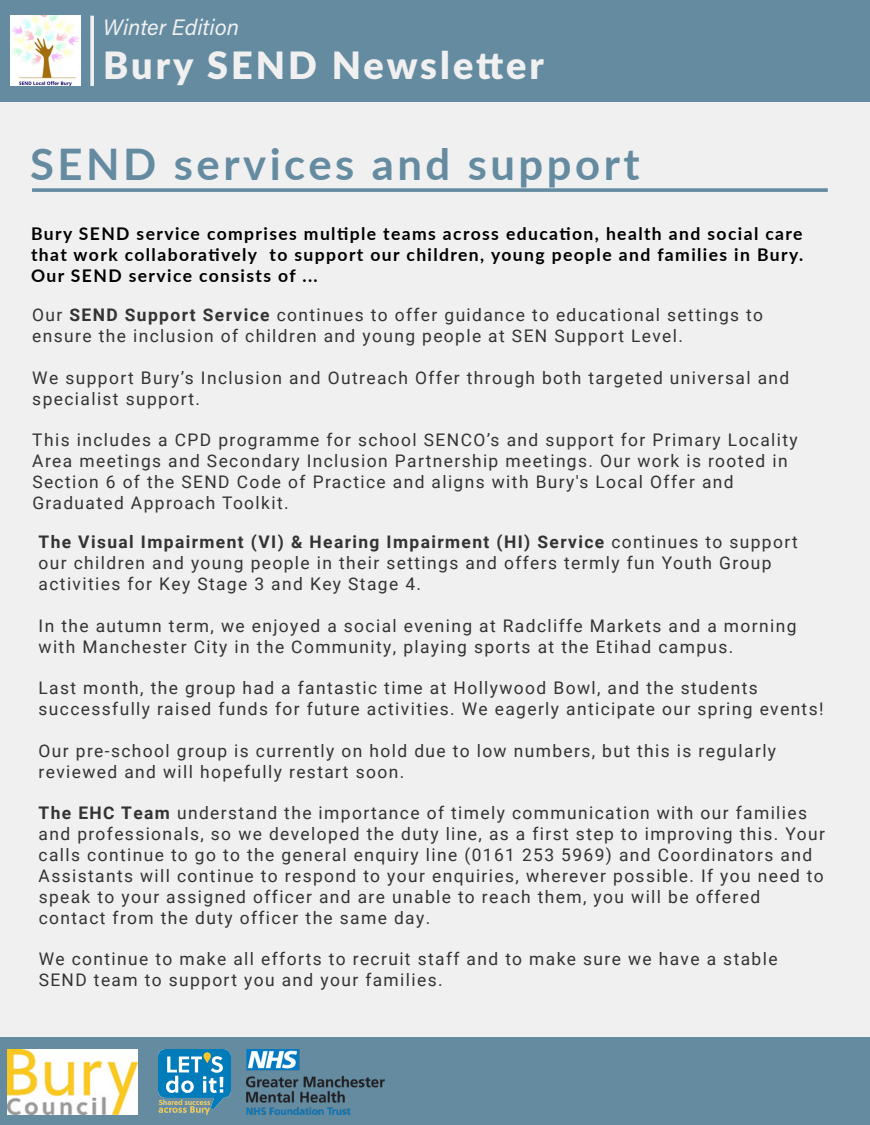
<style>
.page{position:relative;width:870px;height:1125px;background:#fff}
.page>*{position:absolute;margin:0;border:0;box-sizing:border-box;transform-origin:0 0}
.t1{font:700 43.62px "Lato";letter-spacing:.08em;color:#658ba1}
.t2{font:900 37.75px "Lato";letter-spacing:.08em;color:#f0f0f0}
.t3{font:italic 22.38px "Acumin Pro";color:#f0f0f0}
.t4{font:700 17.5px/21px "Lato";letter-spacing:.08em;color:#000;text-align:justify}
.t5{font:17.38px/20.9px "Roboto";letter-spacing:.08em;color:#333}
.s1{font-weight:700}
</style>
<div class="page">
<div style="left:0;top:0;width:869px;height:1125px;background:#f0f0f0"></div>
<svg style="left:32px;top:188px;width:795px;height:4px;background:#7294a8"></svg>
<div style="left:0;top:0;width:869px;height:101px;background:#658ba1"></div>
<svg style="left:90px;top:16px;width:4px;height:70px"></svg>
<img style="left:10px;top:16px;width:71px;height:70px">
<div style="left:0;top:1037px;width:869px;height:88px;background:#658ba1"></div>
<img style="left:158px;top:1049px;width:72px;height:66px">
<img style="left:246px;top:1049px;width:138px;height:66px">
<img style="left:8px;top:1049px;width:129px;height:66px">
<p class="t3" style="left:103px;top:11px;width:137px">Winter Edition</p>
<h2 class="t2" style="left:103px;top:37px;width:442px">Bury SEND Newsletter</h2>
<h1 class="t1" style="left:30px;top:132px;width:610px">SEND services and support</h1>
<p class="t4" style="left:31px;top:222px;width:773px">Bury SEND service comprises multiple teams across education, health and social care that work collaboratively to support our children, young people and families in Bury.<br>Our SEND service consists of ...</p>
<p class="t5" style="left:32px;top:304px;width:731px">Our <span class="s1">SEND Support Service</span> continues to offer guidance to educational settings to ensure the inclusion of children and young people at SEN Support Level.</p>
<p class="t5" style="left:32px;top:367px;width:758px">We support Bury’s Inclusion and Outreach Offer through both targeted universal and specialist support.</p>
<p class="t5" style="left:32px;top:429px;width:766px">This includes a CPD programme for school SENCO’s and support for Primary Locality Area meetings and Secondary Inclusion Partnership meetings. Our work is rooted in Section 6 of the SEND Code of Practice and aligns with Bury's Local Offer and Graduated Approach Toolkit.</p>
<p class="t5" style="left:38px;top:531px;width:760px"><span class="s1">The Visual Impairment (VI) &amp; Hearing Impairment (HI) Service</span> continues to support our children and young people in their settings and offers termly fun Youth Group activities for Key Stage 3 and Key Stage 4.</p>
<p class="t5" style="left:39px;top:614px;width:759px">In the autumn term, we enjoyed a social evening at Radcliffe Markets and a morning with Manchester City in the Community, playing sports at the Etihad campus.</p>
<p class="t5" style="left:39px;top:677px;width:786px">Last month, the group had a fantastic time at Hollywood Bowl, and the students successfully raised funds for future activities. We eagerly anticipate our spring events!</p>
<p class="t5" style="left:39px;top:740px;width:738px">Our pre-school group is currently on hold due to low numbers, but this is regularly reviewed and will hopefully restart soon.</p>
<p class="t5" style="left:39px;top:802px;width:787px"><span class="s1">The EHC Team</span> understand the importance of timely communication with our families and professionals, so we developed the duty line, as a first step to improving this. Your calls continue to go to the general enquiry line (0161 253 5969) and Coordinators and Assistants will continue to respond to your enquiries, wherever possible. If you need to speak to your assigned officer and are unable to reach them, you will be offered contact from the duty officer the same day.</p>
<p class="t5" style="left:39px;top:948px;width:740px">We continue to make all efforts to recruit staff and to make sure we have a stable<br>SEND team to support you and your families.</p>
</div>
